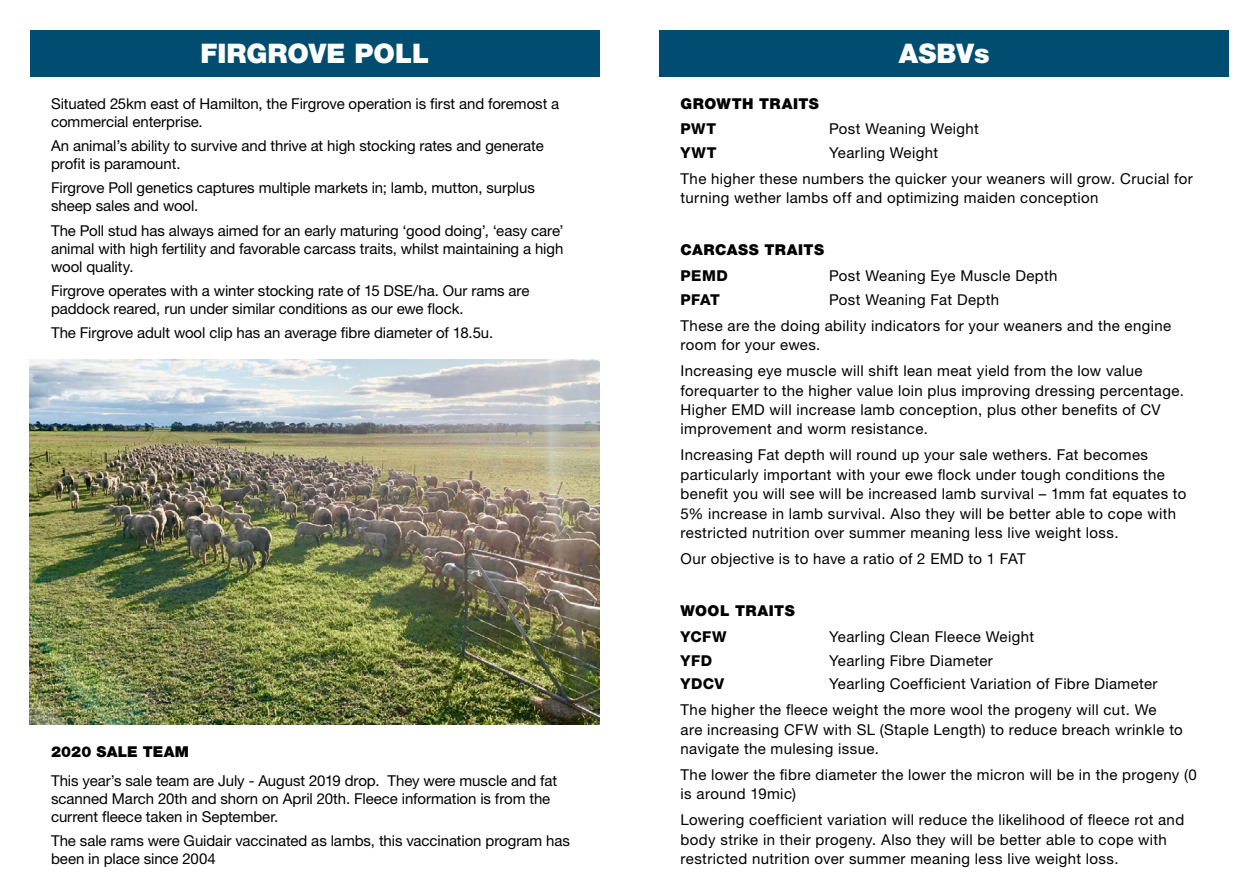
<style>
.page{position:relative;width:1259px;height:893px;background:#fff}
.page>*{position:absolute;margin:0;border:0;box-sizing:border-box;transform-origin:0 0}
.t1{font:900 27px "Helvetica Neue LT Std";color:#fff}
.t2{font:15px/19.5px "Helvetica Neue LT Std";letter-spacing:.02em;color:#000}
.t3{font:15px/18px "Helvetica Neue LT Std";letter-spacing:-.005em;color:#000}
.t4{font:900 15px "Helvetica Neue LT Std";letter-spacing:.025em;color:#000}
.t5{font:800 15px "Helvetica Neue LT Std";letter-spacing:.03em;color:#000}
</style>
<div class="page">
<div style="left:30px;top:30px;width:570px;height:47px;background:#004d71"></div>
<div style="left:659px;top:30px;width:570px;height:47px;background:#004d71"></div>
<img style="left:30px;top:360px;width:570px;height:365px">
<h1 class="t1" style="left:200px;top:37px;width:230px">FIRGROVE POLL</h1>
<h1 class="t1" style="left:899px;top:37px;width:92px">ASBVs</h1>
<p class="t3" style="left:51px;top:94px;width:510px">Situated 25km east of Hamilton, the Firgrove operation is first and foremost a commercial enterprise.</p>
<p class="t3" style="left:51px;top:136px;width:494px">An animal’s ability to survive and thrive at high stocking rates and generate profit is paramount.</p>
<p class="t3" style="left:51px;top:179px;width:485px">Firgrove Poll genetics captures multiple markets in; lamb, mutton, surplus sheep sales and wool.</p>
<p class="t2" style="left:51px;top:221px;width:514px;line-height:18px;text-align:justify">The Poll stud has always aimed for an early maturing ‘good doing’, ‘easy care’ animal with high fertility and favorable carcass traits, whilst maintaining a high wool quality.</p>
<p class="t3" style="left:51px;top:281px;width:480px">Firgrove operates with a winter stocking rate of 15 DSE/ha. Our rams are paddock reared, run under similar conditions as our ewe flock.</p>
<p class="t3" style="left:51px;top:324px;width:443px">The Firgrove adult wool clip has an average fibre diameter of 18.5u.</p>
<p class="t4" style="left:51px;top:742px;width:140px">2020 SALE TEAM</p>
<p class="t3" style="left:51px;top:771px;width:508px">This year’s sale team are July - August 2019 drop. They were muscle and fat scanned March 20th and shorn on April 20th. Fleece information is from the current fleece taken in September.</p>
<p class="t3" style="left:51px;top:832px;width:520px">The sale rams were Guidair vaccinated as lambs, this vaccination program has been in place since 2004</p>
<p class="t4" style="left:680px;top:94px;width:140px">GROWTH TRAITS</p>
<p class="t5" style="left:680px;top:120px;width:37px">PWT</p>
<p class="t2" style="left:829px;top:119px;width:151px">Post Weaning Weight</p>
<p class="t5" style="left:680px;top:144px;width:38px">YWT</p>
<p class="t2" style="left:680px;top:140px;width:514px;line-height:25.8px;text-indent:148px">Yearling Weight<br>The higher these numbers the quicker your weaners will grow. Crucial for</p>
<p class="t2" style="left:680px;top:188px;width:419px">turning wether lambs off and optimizing maiden conception</p>
<p class="t4" style="left:680px;top:241px;width:145px">CARCASS TRAITS</p>
<p class="t5" style="left:680px;top:267px;width:49px">PEMD</p>
<p class="t2" style="left:829px;top:266px;width:230px">Post Weaning Eye Muscle Depth</p>
<p class="t5" style="left:680px;top:291px;width:41px">PFAT</p>
<p class="t2" style="left:680px;top:286px;width:492px;line-height:25.8px;text-indent:148px">Post Weaning Fat Depth<br>These are the doing ability indicators for your weaners and the engine</p>
<p class="t2" style="left:680px;top:332px;width:463px;line-height:25.8px">room for your ewes.<br>Increasing eye muscle will shift lean meat yield from the low value</p>
<p class="t2" style="left:680px;top:380px;width:505px">forequarter to the higher value loin plus improving dressing percentage.<br>Higher EMD will increase lamb conception, plus other benefits of CV improvement and worm resistance.</p>
<p class="t2" style="left:680px;top:445px;width:507px">Increasing Fat depth will round up your sale wethers. Fat becomes particularly important with your ewe flock under tough conditions the benefit you will see will be increased lamb survival – 1mm fat equates to 5% increase in lamb survival. Also they will be better able to cope with restricted nutrition over summer meaning less live weight loss.</p>
<p class="t2" style="left:680px;top:549px;width:347px">Our objective is to have a ratio of 2 EMD to 1 FAT</p>
<p class="t4" style="left:680px;top:602px;width:116px">WOOL TRAITS</p>
<p class="t5" style="left:680px;top:627px;width:48px">YCFW</p>
<p class="t2" style="left:829px;top:626px;width:206px">Yearling Clean Fleece Weight</p>
<p class="t5" style="left:680px;top:651px;width:33px">YFD</p>
<p class="t2" style="left:829px;top:650px;width:165px">Yearling Fibre Diameter</p>
<p class="t5" style="left:680px;top:675px;width:45px">YDCV</p>
<p class="t2" style="left:680px;top:671px;width:478px;line-height:25.8px;text-align:right">Yearling Coefficient Variation of Fibre Diameter<br>The higher the fleece weight the more wool the progeny will cut. We</p>
<p class="t2" style="left:680px;top:719px;width:504px">are increasing CFW with SL (Staple Length) to reduce breach wrinkle to navigate the mulesing issue.</p>
<p class="t2" style="left:680px;top:765px;width:518px">The lower the fibre diameter the lower the micron will be in the progeny (0 is around 19mic)</p>
<p class="t2" style="left:680px;top:810px;width:505px">Lowering coefficient variation will reduce the likelihood of fleece rot and body strike in their progeny. Also they will be better able to cope with restricted nutrition over summer meaning less live weight loss.</p>
</div>
